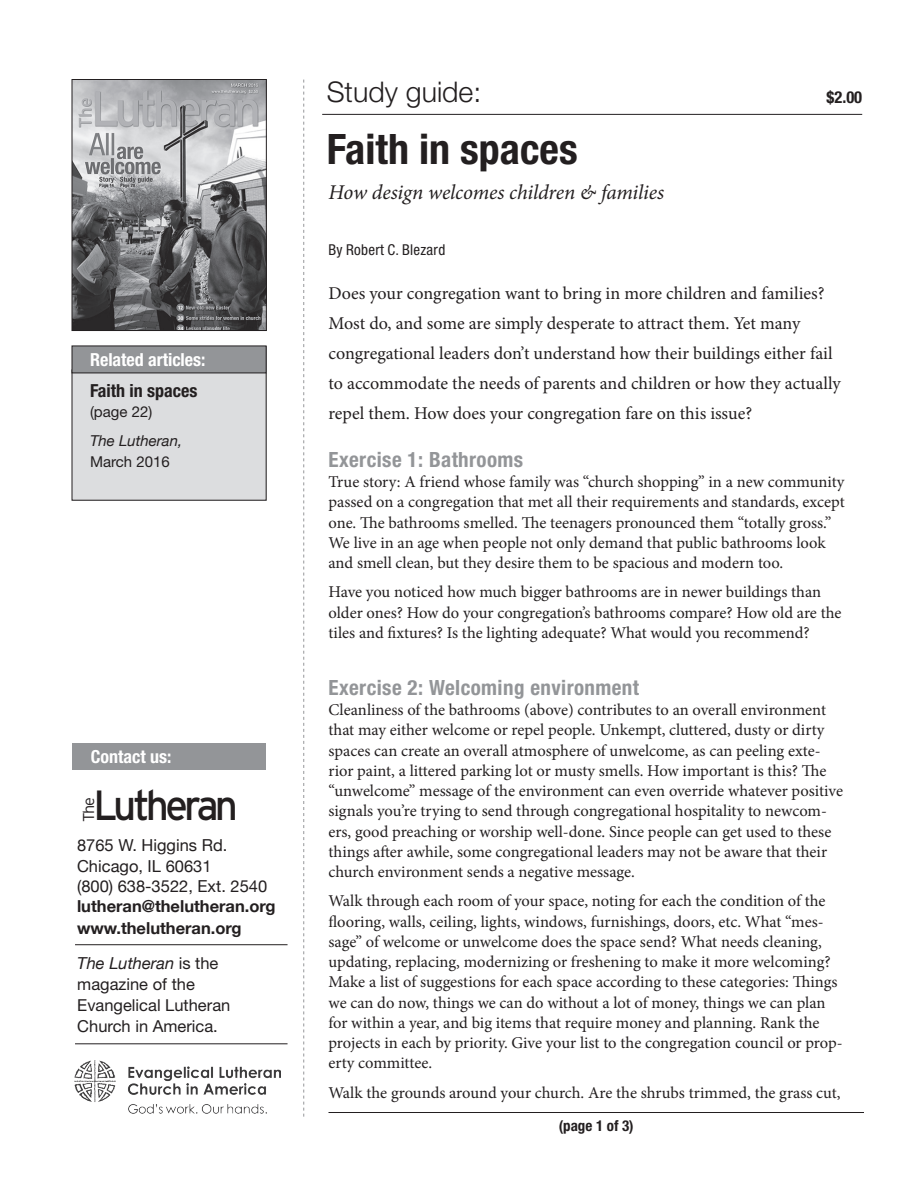
<style>
.page{position:relative;width:918px;height:1188px;background:#fff}
.page>*{position:absolute;margin:0;border:0;box-sizing:border-box;transform-origin:0 0}
.t1{font:42.15px "Interstate";letter-spacing:-.1em;color:#231f20}
.t2{font:700 condensed 42px "Helvetica Neue LT Std";color:#231f20}
.t3{font:300 28.5px "Helvetica Neue LT Std";color:#231f20}
.t4{font:700 condensed 21px "Helvetica Neue LT Std";letter-spacing:.02em;color:#939598}
.t5{font:italic 21px "Minion Pro";letter-spacing:-.01em;color:#231f20}
.t6{font:18px/30px "Minion Pro";color:#231f20}
.t7{font:700 condensed 18px "Helvetica Neue LT Std";color:#fff}
.t8{font:700 condensed 18px "Helvetica Neue LT Std";color:#231f20}
.t9{font:16.5px/20.2px "Minion Pro";letter-spacing:-.005em;color:#231f20}
.t10{font:16.5px/20.2px "Helvetica Neue";color:#231f20}
.t11{font:16.5px/21px "Helvetica Neue LT Std";color:#231f20}
.t12{font:700 16.5px/21.6px "Helvetica Neue";color:#231f20}
.t13{font:italic 16.5px "Helvetica Neue";color:#231f20}
.t14{font:700 condensed 16.5px "Helvetica Neue LT Std";color:#231f20}
.t15{font:300 15.75px "Interstate";color:#231f20;scale:1.04 1}
.t16{font:15px "Helvetica Neue LT Std";color:#231f20}
.t17{font:condensed 15px "Helvetica Neue LT Std";letter-spacing:.02em;color:#231f20}
.t18{font:italic 15px "Helvetica Neue";color:#231f20}
.t19{font:700 condensed 15px "Helvetica Neue LT Std";color:#231f20}
.s1{font-family:"Helvetica Neue LT Std";font-style:normal}
</style>
<div class="page">
<div style="left:72px;top:370px;width:194px;height:130px;background:#dcdddf"></div>
<div style="left:72px;top:346px;width:194px;height:27px;background:#939598"></div>
<div style="left:72px;top:346px;width:194px;height:27px;border:1px solid #231f20"></div>
<hr style="left:328px;top:1112px;width:536px;height:1px;background:#231f20">
<div style="left:73px;top:743px;width:193px;height:27px;background:#939598"></div>
<img style="left:74px;top:1060px;width:206px;height:54px">
<hr style="left:75px;top:1044px;width:213px;height:1px;background:#231f20">
<hr style="left:322px;top:114px;width:540px;height:1px;background:#231f20">
<hr style="left:75px;top:944px;width:213px;height:1px;background:#231f20">
<img style="left:74px;top:81px;width:191px;height:248px">
<div style="left:72px;top:79px;width:195px;height:252px;border:1px solid #231f20"></div>
<svg style="left:303px;top:80px;width:1px;height:1037px"></svg>
<p class="t7" style="left:90px;top:349px;width:117px">Related articles:</p>
<p class="t8" style="left:90px;top:380px;width:109px">Faith in spaces</p>
<p class="t16" style="left:90px;top:403px;width:64px">(page 22)</p>
<p class="t18" style="left:90px;top:430px;width:94px">The Lutheran,</p>
<p class="t16" style="left:90px;top:452px;width:81px">March 2016</p>
<p class="t7" style="left:91px;top:745px;width:82px">Contact us:</p>
<h1 class="t1" style="left:93px;top:782px;width:146px">Lutheran</h1>
<p class="t15" style="left:80px;top:822px;width:25px;rotate:-90deg">The</p>
<p class="t10" style="left:77px;top:836px;width:192px">8765 W. Higgins Rd.<br>Chicago, IL 60631<br>(800) 638-3522, Ext. 2540</p>
<p class="t12" style="left:77px;top:896px;width:200px">lutheran@thelutheran.org www.thelutheran.org</p>
<p class="t13" style="left:77px;top:952px;width:143px">The Lutheran <span class="s1">is the</span></p>
<p class="t11" style="left:77px;top:974px;width:155px">magazine of the<br>Evangelical Lutheran<br>Church in America.</p>
<h3 class="t3" style="left:327px;top:75px;width:156px">Study guide:</h3>
<h2 class="t2" style="left:327px;top:124px;width:252px">Faith in spaces</h2>
<p class="t5" style="left:328px;top:178px;width:337px">How design welcomes children &amp; families</p>
<p class="t17" style="left:328px;top:241px;width:118px">By Robert C. Blezard</p>
<p class="t14" style="left:827px;top:87px;width:37px">$2.00</p>
<p class="t6" style="left:328px;top:278px;width:514px">Does your congregation want to bring in more children and families?<br>Most do, and some are simply desperate to attract them. Yet many congregational leaders don’t understand how their buildings either fail to accommodate the needs of parents and children or how they actually repel them. How does your congregation fare on this issue?</p>
<p class="t4" style="left:328px;top:447px;width:196px">Exercise 1: Bathrooms</p>
<p class="t9" style="left:328px;top:472px;width:518px">True story: A friend whose family was “church shopping” in a new community passed on a congregation that met all their requirements and standards, except one. The bathrooms smelled. The teenagers pronounced them “totally gross.” We live in an age when people not only demand that public bathrooms look and smell clean, but they desire them to be spacious and modern too.</p>
<p class="t9" style="left:328px;top:582px;width:515px">Have you noticed how much bigger bathrooms are in newer buildings than older ones? How do your congregation’s bathrooms compare? How old are the tiles and fixtures? Is the lighting adequate? What would you recommend?</p>
<p class="t4" style="left:328px;top:675px;width:312px">Exercise 2: Welcoming environment</p>
<p class="t9" style="left:328px;top:700px;width:516px">Cleanliness of the bathrooms (above) contributes to an overall environment that may either welcome or repel people. Unkempt, cluttered, dusty or dirty spaces can create an overall atmosphere of unwelcome, as can peeling exte&shy;rior paint, a littered parking lot or musty smells. How important is this? The “unwelcome” message of the environment can even override whatever positive signals you’re trying to send through congregational hospitality to newcom&shy;ers, good preaching or worship well-done. Since people can get used to these things after awhile, some congregational leaders may not be aware that their church environment sends a negative message.</p>
<p class="t9" style="left:328px;top:891px;width:516px">Walk through each room of your space, noting for each the condition of the flooring, walls, ceiling, lights, windows, furnishings, doors, etc. What “mes&shy;sage” of welcome or unwelcome does the space send? What needs cleaning, updating, replacing, modernizing or freshening to make it more welcoming?<br>Make a list of suggestions for each space according to these categories: Things we can do now, things we can do without a lot of money, things we can plan for within a year, and big items that require money and planning. Rank the projects in each by priority. Give your list to the congregation council or prop&shy;erty committee.</p>
<p class="t9" style="left:328px;top:1082px;width:514px">Walk the grounds around your church. Are the shrubs trimmed, the grass cut,</p>
<p class="t19" style="left:559px;top:1117px;width:76px">(page 1 of 3)</p>
</div>
